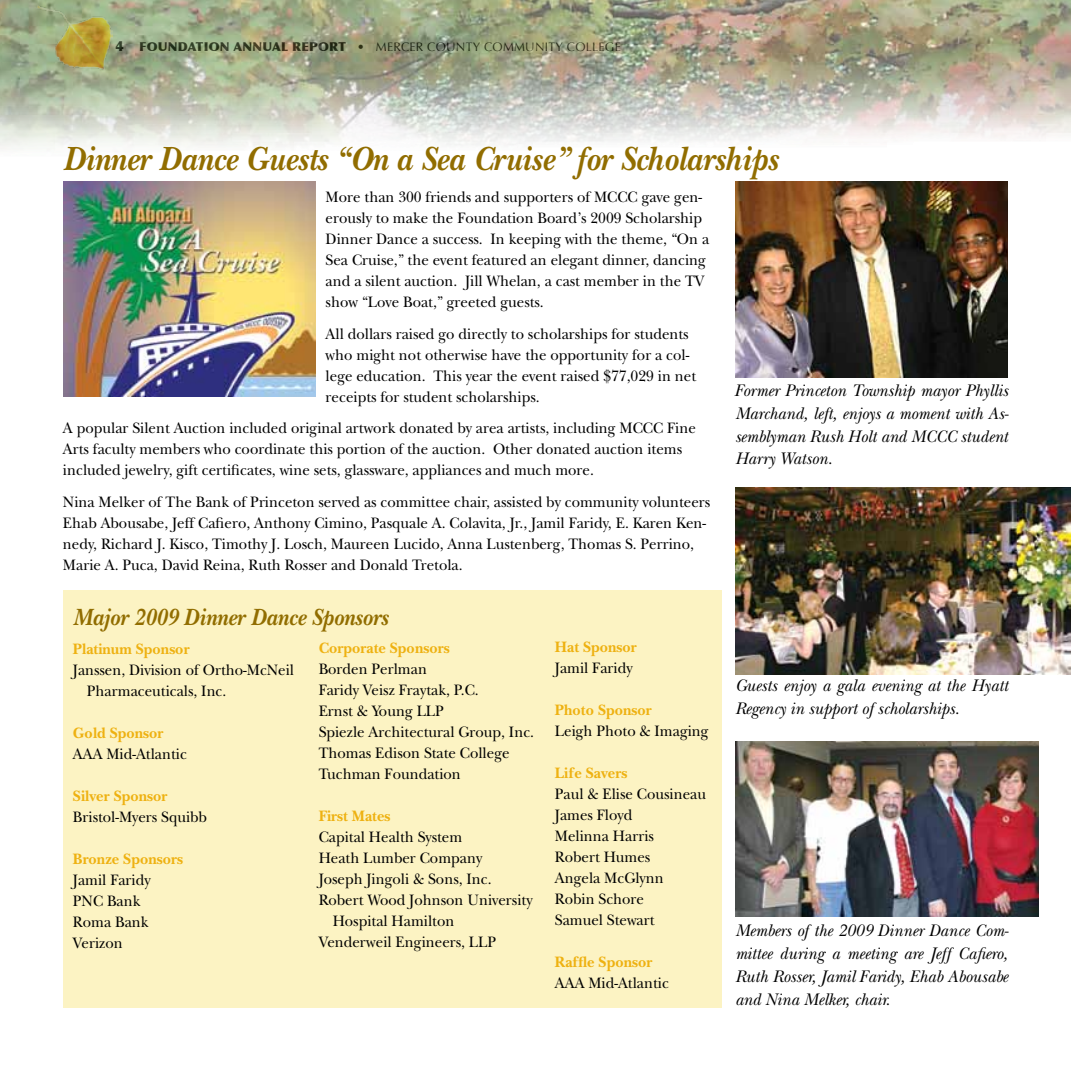
<style>
.page{position:relative;width:1071px;height:1071px;background:#fff}
.page>*{position:absolute;margin:0;border:0;box-sizing:border-box;transform-origin:0 0}
.t1{font:italic 700 35px "New Baskerville";color:#916d00;scale:.9 1}
.t2{font:italic 700 24.5px "New Baskerville";color:#916d00;scale:.9 1}
.t3{font:italic 17.5px/22.8px "New Baskerville";color:#000;text-align:justify;scale:.95 1}
.t4{font:15.75px/21px "New Baskerville";color:#000;scale:.95 1}
.t5{font:700 15.75px "New Baskerville";color:#eeb111;scale:.95 1}
.t6{font:900 14px "Optima";color:#000}
.t7{font:12.25px "Optima";letter-spacing:.02em;color:#000}
.s1{font-weight:900}
</style>
<div class="page">
<img style="left:0;top:0;width:1071px;height:149px">
<img style="left:36px;top:5px;width:77px;height:66px">
<div style="left:63px;top:591px;width:658px;height:417px;background:#fcf3c3"></div>
<img style="left:735px;top:487px;width:336px;height:187px">
<img style="left:735px;top:182px;width:273px;height:196px">
<img style="left:735px;top:742px;width:303px;height:175px">
<img style="left:63px;top:182px;width:252px;height:214px">
<p class="t6" style="left:116px;top:38px;width:10px">4</p>
<p class="t7" style="left:139px;top:40px;width:483px"><span class="s1">FOUNDATION ANNUAL REPORT</span> • MERCER COUNTY COMMUNITY COLLEGE</p>
<h1 class="t1" style="left:63px;top:137px;width:796px">Dinner Dance Guests “On a Sea Cruise” for Scholarships</h1>
<p class="t4" style="left:326px;top:187px;width:405px">More than 300 friends and supporters of MCCC gave gen&shy;erously to make the Foundation Board’s 2009 Scholarship Dinner Dance a success. In keeping with the theme, “On a Sea Cruise,” the event featured an elegant dinner, dancing and a silent auction. Jill Whelan, a cast member in the TV show “Love Boat,” greeted guests.</p>
<p class="t4" style="left:326px;top:323px;width:391px">All dollars raised go directly to scholarships for students who might not otherwise have the opportunity for a col&shy;lege education. This year the event raised $77,029 in net receipts for student scholarships.</p>
<p class="t4" style="left:63px;top:417px;width:668px">A popular Silent Auction included original artwork donated by area artists, including MCCC Fine<br>Arts faculty members who coordinate this portion of the auction. Other donated auction items included jewelry, gift certificates, wine sets, glassware, appliances and much more.</p>
<p class="t4" style="left:63px;top:491px;width:683px">Nina Melker of The Bank of Princeton served as committee chair, assisted by community volunteers Ehab Abousabe, Jeff Cafiero, Anthony Cimino, Pasquale A. Colavita, Jr., Jamil Faridy, E. Karen Ken&shy;nedy, Richard J. Kisco, Timothy J. Losch, Maureen Lucido, Anna Lustenberg, Thomas S. Perrino, Marie A. Puca, David Reina, Ruth Rosser and Donald Tretola.</p>
<h2 class="t2" style="left:73px;top:602px;width:352px">Major 2009 Dinner Dance Sponsors</h2>
<p class="t5" style="left:73px;top:640px;width:124px">Platinum Sponsor</p>
<p class="t4" style="left:87px;top:659px;width:220px;text-indent:-14px">Janssen, Division of Ortho-McNeil<br>Pharmaceuticals, Inc.</p>
<p class="t5" style="left:73px;top:724px;width:97px">Gold Sponsor</p>
<p class="t4" style="left:73px;top:743px;width:122px">AAA Mid-Atlantic</p>
<p class="t5" style="left:73px;top:787px;width:101px">Silver Sponsor</p>
<p class="t4" style="left:73px;top:806px;width:143px">Bristol-Myers Squibb</p>
<p class="t5" style="left:73px;top:850px;width:117px">Bronze Sponsors</p>
<p class="t4" style="left:73px;top:869px;width:83px">Jamil Faridy<br>PNC Bank<br>Roma Bank<br>Verizon</p>
<p class="t5" style="left:555px;top:638px;width:88px">Hat Sponsor</p>
<p class="t4" style="left:555px;top:657px;width:83px">Jamil Faridy</p>
<p class="t5" style="left:555px;top:701px;width:104px">Photo Sponsor</p>
<p class="t4" style="left:555px;top:720px;width:163px">Leigh Photo &amp; Imaging</p>
<p class="t5" style="left:555px;top:764px;width:78px">Life Savers</p>
<p class="t4" style="left:555px;top:783px;width:161px">Paul &amp; Elise Cousineau<br>James Floyd<br>Melinna Harris<br>Robert Humes<br>Angela McGlynn<br>Robin Schore<br>Samuel Stewart</p>
<p class="t5" style="left:555px;top:953px;width:104px">Raffle Sponsor</p>
<p class="t4" style="left:555px;top:972px;width:122px">AAA Mid-Atlantic</p>
<p class="t5" style="left:319px;top:639px;width:139px">Corporate Sponsors</p>
<p class="t4" style="left:319px;top:658px;width:228px">Borden Perlman<br>Faridy Veisz Fraytak, P.C.<br>Ernst &amp; Young LLP<br>Spiezle Architectural Group, Inc.<br>Thomas Edison State College<br>Tuchman Foundation</p>
<p class="t5" style="left:319px;top:807px;width:77px">First Mates</p>
<p class="t4" style="left:319px;top:826px;width:153px">Capital Health System</p>
<p class="t4" style="left:319px;top:847px;width:174px">Heath Lumber Company</p>
<p class="t4" style="left:319px;top:868px;width:184px">Joseph Jingoli &amp; Sons, Inc.</p>
<p class="t4" style="left:319px;top:889px;width:227px">Robert Wood Johnson University</p>
<p class="t4" style="left:333px;top:910px;width:130px">Hospital Hamilton</p>
<p class="t4" style="left:319px;top:931px;width:188px">Venderweil Engineers, LLP</p>
<p class="t3" style="left:735px;top:379px;width:290px">Former Princeton Township mayor Phyllis Marchand, left, enjoys a moment with As&shy;semblyman Rush Holt and MCCC student Harry Watson.</p>
<p class="t3" style="left:735px;top:674px;width:289px">Guests enjoy a gala evening at the Hyatt<br>Regency in support of scholarships.</p>
<p class="t3" style="left:735px;top:919px;width:290px">Members of the 2009 Dinner Dance Com&shy;mittee during a meeting are Jeff Cafiero, Ruth Rosser, Jamil Faridy, Ehab Abousabe and Nina Melker, chair.</p>
</div>
